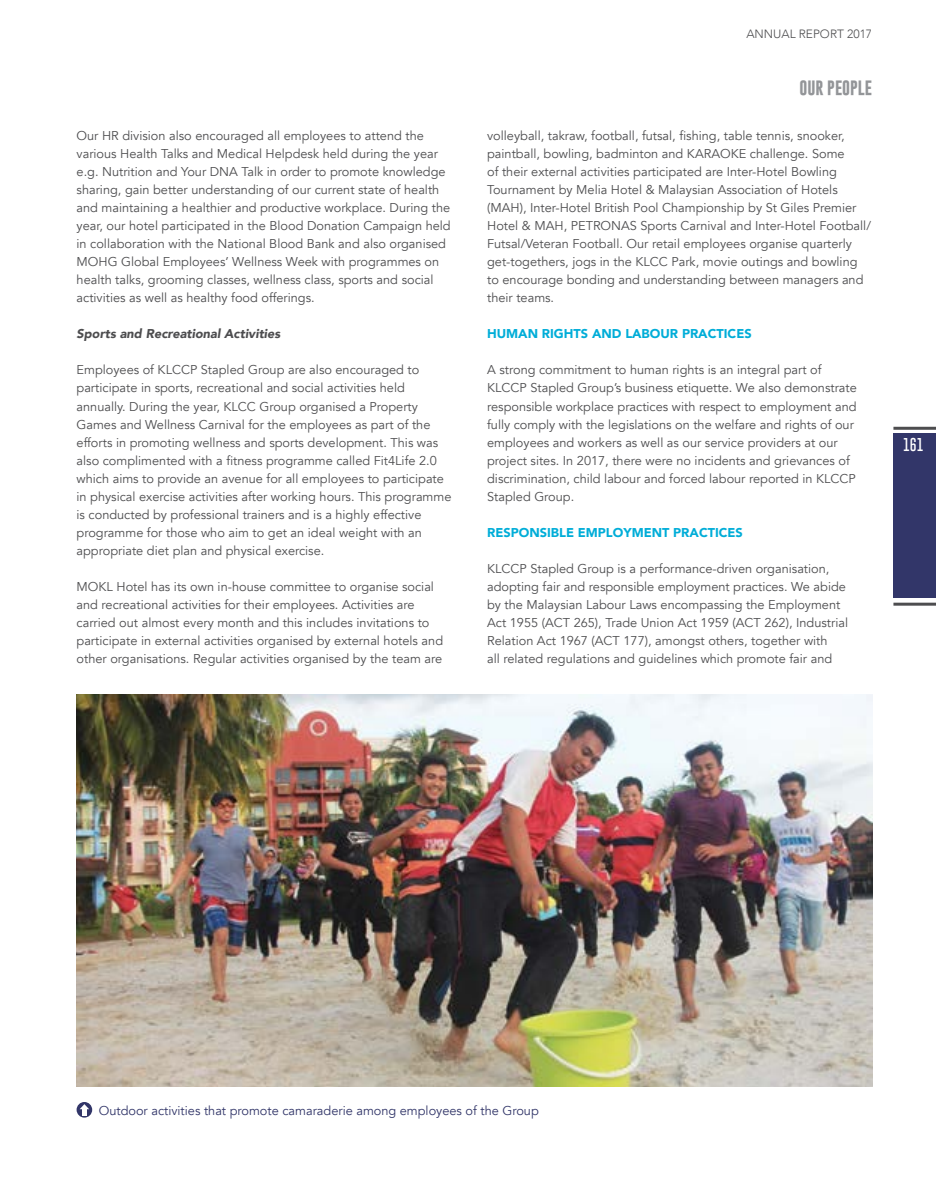
<style>
.page{position:relative;width:936px;height:1191px;background:#fff}
.page>*{position:absolute;margin:0;border:0;box-sizing:border-box;transform-origin:0 0}
.t1{font:700 15px "Gobold";color:#939598}
.t2{font:100 13.5px "Gobold";color:#fff}
.t3{font:12.75px/18px "Avenir";color:#4d4d4f}
.t4{font:12.75px "Avenir";color:#323669}
.t5{font:900 12.75px "Avenir";color:#00add8}
.t6{font:italic 900 12.75px "Avenir";color:#4d4d4f}
.t7{font:300 12px "Avenir";color:#4d4d4f}
</style>
<div class="page">
<div style="left:893px;top:433px;width:42px;height:164px;background:#323669"></div>
<hr style="left:893px;top:427px;width:42px;height:3px;background:#4d4d4f">
<hr style="left:893px;top:602px;width:42px;height:3px;background:#4d4d4f">
<img style="left:77px;top:694px;width:795px;height:392px">
<svg style="left:77px;top:1102px;width:15px;height:15px"></svg>
<svg style="left:80px;top:1104px;width:9px;height:11px"></svg>
<p class="t3" style="left:77px;top:127px;width:375px">Our HR division also encouraged all employees to attend the various Health Talks and Medical Helpdesk held during the year e.g. Nutrition and Your DNA Talk in order to promote knowledge sharing, gain better understanding of our current state of health and maintaining a healthier and productive workplace. During the year, our hotel participated in the Blood Donation Campaign held in collaboration with the National Blood Bank and also organised MOHG Global Employees’ Wellness Week with programmes on health talks, grooming classes, wellness class, sports and social activities as well as healthy food offerings.</p>
<p class="t6" style="left:77px;top:323px;width:205px">Sports and Recreational Activities</p>
<p class="t3" style="left:77px;top:361px;width:376px">Employees of KLCCP Stapled Group are also encouraged to participate in sports, recreational and social activities held annually. During the year, KLCC Group organised a Property Games and Wellness Carnival for the employees as part of the efforts in promoting wellness and sports development. This was also complimented with a fitness programme called Fit4Life 2.0 which aims to provide an avenue for all employees to participate in physical exercise activities after working hours. This programme is conducted by professional trainers and is a highly effective programme for those who aim to get an ideal weight with an appropriate diet plan and physical exercise.</p>
<p class="t3" style="left:77px;top:577px;width:368px">MOKL Hotel has its own in-house committee to organise social and recreational activities for their employees. Activities are carried out almost every month and this includes invitations to participate in external activities organised by external hotels and other organisations. Regular activities organised by the team are</p>
<p class="t7" style="left:746px;top:26px;width:127px">ANNUAL REPORT 2017</p>
<p class="t1" style="left:799px;top:78px;width:74px">OUR PEOPLE</p>
<p class="t3" style="left:487px;top:127px;width:385px">volleyball, takraw, football, futsal, fishing, table tennis, snooker, paintball, bowling, badminton and KARAOKE challenge. Some<br>of their external activities participated are Inter-Hotel Bowling Tournament by Melia Hotel &amp; Malaysian Association of Hotels (MAH), Inter-Hotel British Pool Championship by St Giles Premier Hotel &amp; MAH, PETRONAS Sports Carnival and Inter-Hotel Football/ Futsal/Veteran Football. Our retail employees organise quarterly get-togethers, jogs in the KLCC Park, movie outings and bowling to encourage bonding and understanding between managers and their teams.</p>
<p class="t5" style="left:487px;top:323px;width:266px">HUMAN RIGHTS AND LABOUR PRACTICES</p>
<p class="t3" style="left:487px;top:361px;width:371px">A strong commitment to human rights is an integral part of KLCCP Stapled Group’s business etiquette. We also demonstrate responsible workplace practices with respect to employment and fully comply with the legislations on the welfare and rights of our employees and workers as well as our service providers at our project sites. In 2017, there were no incidents and grievances of discrimination, child labour and forced labour reported in KLCCP Stapled Group.</p>
<p class="t5" style="left:487px;top:521px;width:257px">RESPONSIBLE EMPLOYMENT PRACTICES</p>
<p class="t3" style="left:487px;top:559px;width:362px">KLCCP Stapled Group is a performance-driven organisation, adopting fair and responsible employment practices. We abide by the Malaysian Labour Laws encompassing the Employment Act 1955 (ACT 265), Trade Union Act 1959 (ACT 262), Industrial Relation Act 1967 (ACT 177), amongst others, together with<br>all related regulations and guidelines which promote fair and</p>
<p class="t2" style="left:903px;top:435px;width:22px">161</p>
<p class="t4" style="left:99px;top:1102px;width:441px">Outdoor activities that promote camaraderie among employees of the Group</p>
</div>
